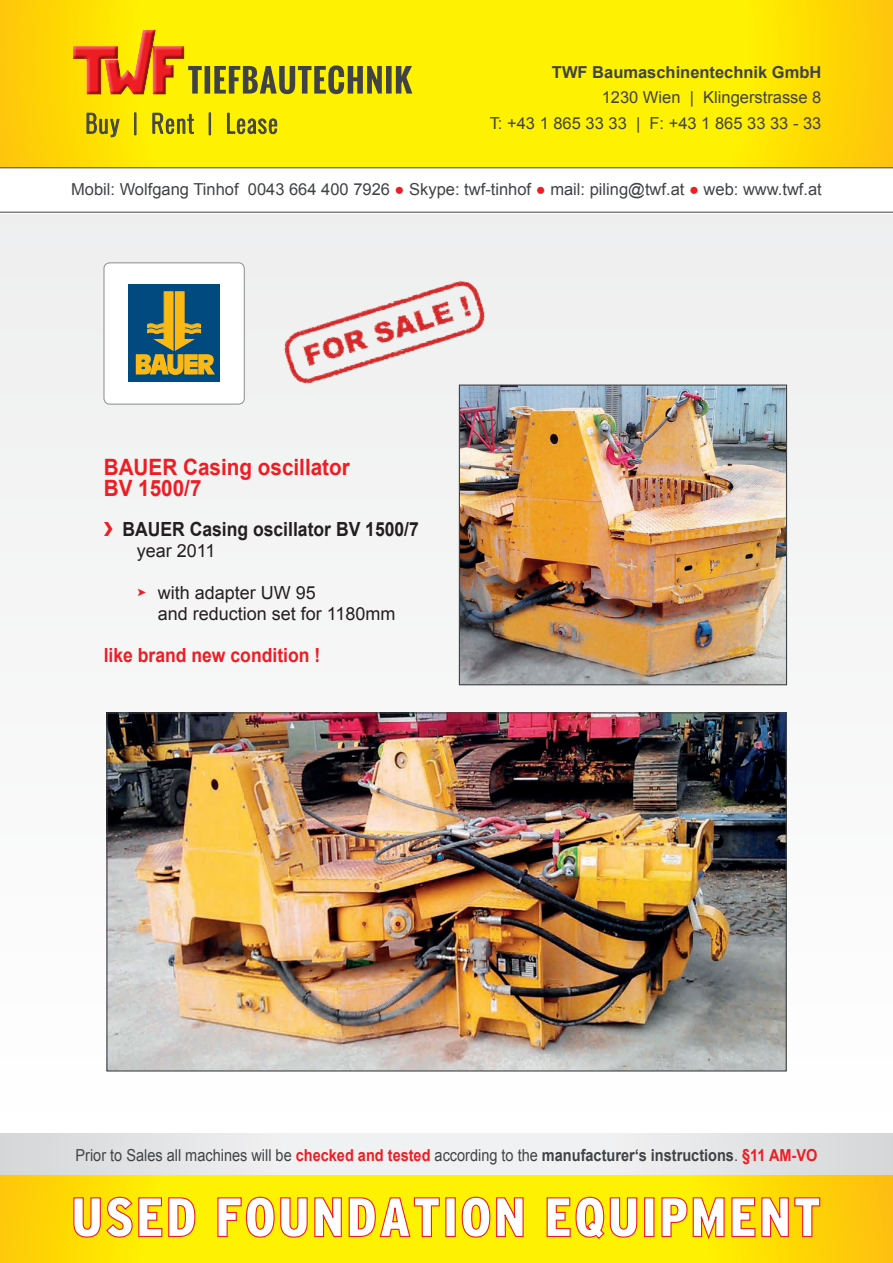
<style>
.page{position:relative;width:893px;height:1263px;background:#fff}
.page>*{position:absolute;margin:0;border:0;box-sizing:border-box;transform-origin:0 0}
.t1{font:300 24px "Oswald";letter-spacing:.055em;color:#404345}
.t2{font:700 22.5px/21px "Arial";color:#ee1d23;scale:.92 1}
.t3{font:700 19.5px "Arial";color:#231f20;scale:.9 1}
.t4{font:700 19.5px "Arial";color:#ee1d23;scale:.9 1}
.t5{font:18px/21px "Arial";color:#231f20}
.t6{font:16.5px/25.5px "Arial";color:#404345;text-align:right}
.t7{font:16.5px "Arial";color:#404345;scale:.88 1}
.t8{font:700 16.5px "Arial";color:#404345}
.s1{color:#ee1d23}
.s2{font-weight:700;color:#ee1d23}
.s3{font-weight:700}
</style>
<div class="page">
<svg style="left:0;top:1174px;width:893px;height:89px;background:#fee307"></svg>
<svg style="left:0;top:0;width:893px;height:167px;background:#fee802"></svg>
<div style="left:0;top:214px;width:893px;height:900px;background:#f4f5f5"></div>
<div style="left:72px;top:29px;width:112px;height:65px;background:#231f20;opacity:.45"></div>
<svg style="left:73px;top:30px;width:339px;height:64px;background:#dbb412"></svg>
<svg style="left:86px;top:112px;width:34px;height:26px"></svg>
<div style="left:134px;top:113px;width:2px;height:22px;border:1px solid #404345"></div>
<svg style="left:152px;top:112px;width:42px;height:23px"></svg>
<div style="left:209px;top:113px;width:2px;height:22px;border:1px solid #404345"></div>
<svg style="left:227px;top:112px;width:50px;height:23px"></svg>
<hr style="left:0;top:212px;width:893px;height:1px;background:#404345">
<svg style="left:73px;top:1196px;width:748px;height:45px"></svg>
<hr style="left:0;top:167px;width:893px;height:1px;background:#404345">
<svg style="left:0;top:1133px;width:893px;height:41px"></svg>
<div style="left:104px;top:263px;width:140px;height:141px;background:#fff;border-radius:6px"></div>
<div style="left:104px;top:263px;width:141px;height:141px;border:1px solid #8a8c8f;border-radius:6px"></div>
<div style="left:128px;top:285px;width:92px;height:97px;background:#004a7f"></div>
<svg style="left:135px;top:291px;width:80px;height:84px"></svg>
<img style="left:284px;top:280px;width:201px;height:114px">
<img style="left:461px;top:386px;width:324px;height:297px">
<div style="left:459px;top:384px;width:328px;height:301px;border:1px solid #404345"></div>
<img style="left:108px;top:714px;width:677px;height:355px">
<h1 class="t1" style="left:85px;top:106px;width:194px">Buy | Rent | Lease</h1>
<p class="t8" style="left:552px;top:61px;width:271px">TWF Baumaschinentechnik GmbH</p>
<p class="t6" style="left:490px;top:85px;width:333px">1230 Wien | Klingerstrasse 8<br>T: +43 1 865 33 33 | F: +43 1 865 33 33 - 33</p>
<p class="t6" style="left:71px;top:177px;width:752px">Mobil: Wolfgang Tinhof 0043 664 400 7926 <span class="s1">●</span> Skype: twf-tinhof <span class="s1">●</span> mail: piling@twf.at <span class="s1">●</span> web: www.twf.at</p>
<h2 class="t2" style="left:104px;top:457px;width:269px">BAUER Casing oscillator<br>BV 1500/7</h2>
<p class="t3" style="left:122px;top:517px;width:331px">BAUER Casing oscillator BV 1500/7</p>
<p class="t5" style="left:137px;top:541px;width:80px">year 2011</p>
<p class="t5" style="left:158px;top:583px;width:239px">with adapter UW 95<br>and reduction set for 1180mm</p>
<p class="t4" style="left:104px;top:643px;width:242px">like brand new condition !</p>
<p class="t7" style="left:76px;top:1144px;width:845px">Prior to Sales all machines will be <span class="s2">checked and tested</span> according to the <span class="s3">manufacturer‘s instructions</span>. <span class="s2">§11 AM-VO</span></p>
</div>
